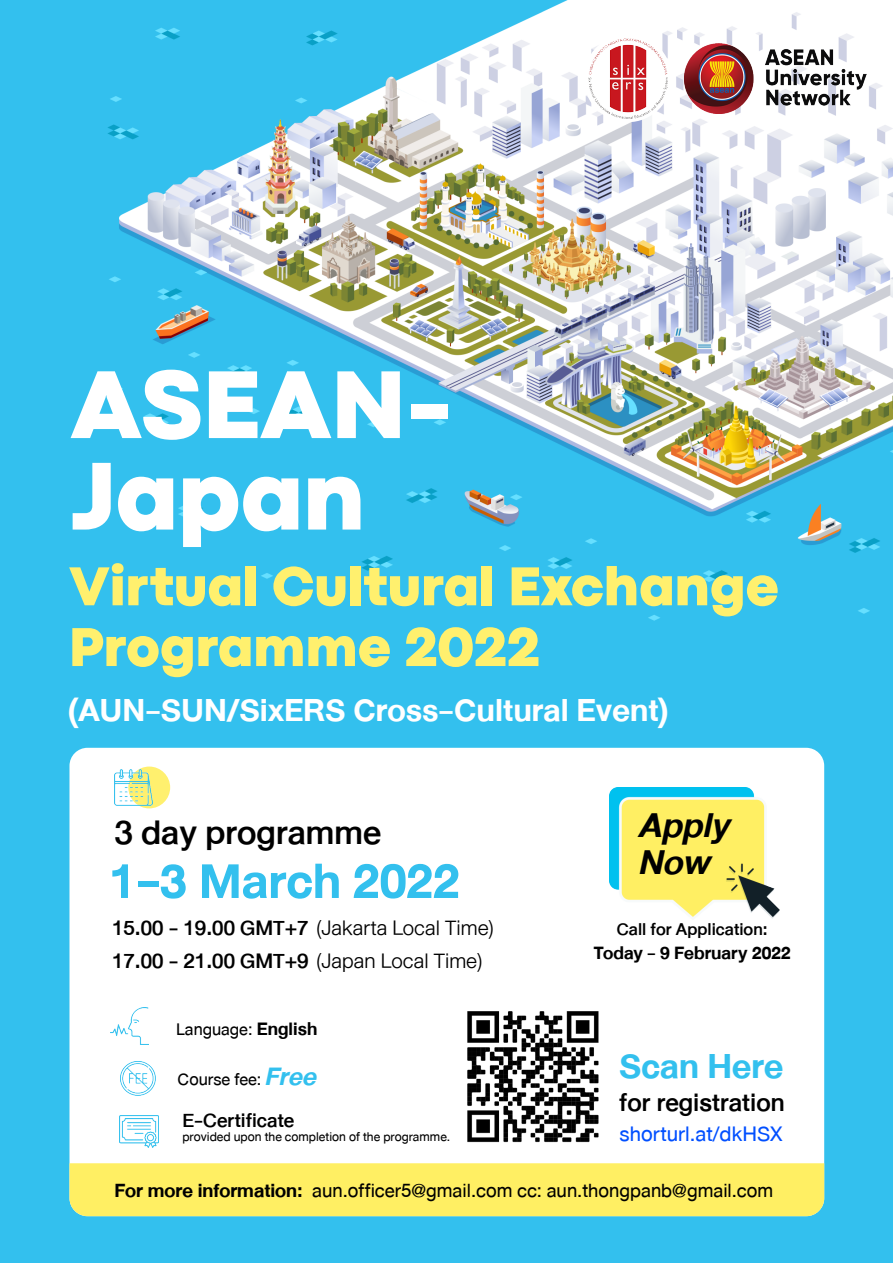
<style>
.page{position:relative;width:893px;height:1263px;background:#33c0ee}
.page>*{position:absolute;margin:0;border:0;box-sizing:border-box;transform-origin:0 0}
.t1{font:800 100.5px/91.5px "Codec Pro";color:#fff}
.t2{font:700 70.2px "DB Heavent";color:#33c0ee}
.t3{font:800 57.15px/60.8px "Codec Pro";color:#fff06e}
.t4{font:700 49.5px "DB Heavent";color:#33c0ee}
.t5{font:italic 700 49.05px/36.8px "DB Heavent";color:#000}
.t6{font:500 48.6px "DB Heavent";color:#000}
.t7{font:700 45.45px "DB Heavent";color:#fff}
.t8{font:500 36px "DB Heavent";color:#000}
.t9{font:300 30px "DB Heaventt";color:#000}
.t10{font:500 30px "DB Heavent";color:#000}
.t11{font:30px "DB Heavent";color:#004fff}
.t12{font:500 28.05px "DB Heavent";color:#000}
.t13{font:27.3px "DB Heavent";color:#000}
.t14{font:700 25.5px "DB Heavent";color:#000}
.t15{font:500 24.45px "DB Heavent";color:#000}
.t16{font:24px "DB Heavent";color:#000}
.t17{font:18px "DB Heavent";color:#000}
.s1{font-family:"DB Heavent";font-weight:500}
.s2{font-family:"DB Heaventt";font-weight:300}
.s3{font-weight:700;font-size:25.65px}
.s4{font-weight:700;font-style:italic;font-size:36px;color:#33c0ee}
.s5{font-weight:700}
</style>
<div class="page">
<img style="left:69px;top:748px;width:755px;height:415px">
<img style="left:76px;top:0;width:817px;height:638px">
<img style="left:446px;top:993px;width:174px;height:170px">
<div style="left:69px;top:1163px;width:755px;height:53px;background:#ffef63"></div>
<img style="left:684px;top:43px;width:183px;height:70px">
<div style="left:584px;top:34px;width:88px;height:88px;background:#fff;border-radius:50%"></div>
<img style="left:588px;top:38px;width:80px;height:80px">
<div style="left:128px;top:766px;width:42px;height:42px;background:#fff06e;border-radius:50%"></div>
<img style="left:115px;top:769px;width:37px;height:37px">
<img style="left:120px;top:1116px;width:38px;height:31px">
<img style="left:121px;top:1061px;width:35px;height:35px">
<img style="left:111px;top:1007px;width:37px;height:38px">
<img style="left:609px;top:787px;width:170px;height:132px">
<h1 class="t1" style="left:70px;top:358px;width:384px">ASEAN-<br>Japan</h1>
<h3 class="t3" style="left:69px;top:555px;width:711px">Virtual Cultural Exchange<br>Programme 2022</h3>
<h3 class="t7" style="left:68px;top:683px;width:602px">(AUN-SUN/SixERS Cross-Cultural Event)</h3>
<h3 class="t6" style="left:115px;top:805px;width:268px">3 day programme</h3>
<h2 class="t2" style="left:110px;top:840px;width:352px">1-3 March 2022</h2>
<p class="t9" style="left:112px;top:911px;width:383px"><span class="s1">15.00 - 19.00 GMT+7</span> (Jakarta Local Time)</p>
<p class="t10" style="left:112px;top:944px;width:372px">17.00 - 21.00 GMT+9 <span class="s2">(Japan Local Time)</span></p>
<p class="t16" style="left:176px;top:1016px;width:143px">Language: <span class="s3">English</span></p>
<p class="t16" style="left:178px;top:1066px;width:141px">Course fee: <span class="s4">Free</span></p>
<p class="t12" style="left:182px;top:1105px;width:114px">E-Certificate</p>
<p class="t17" style="left:182px;top:1127px;width:269px">provided upon the completion of the programme.</p>
<h3 class="t5" style="left:640px;top:807px;width:93px">Apply<br>Now</h3>
<p class="t15" style="left:617px;top:916px;width:152px">Call for Application:</p>
<p class="t14" style="left:594px;top:938px;width:198px">Today - 9 February 2022</p>
<h3 class="t4" style="left:619px;top:1037px;width:166px">Scan Here</h3>
<h3 class="t8" style="left:619px;top:1082px;width:167px">for registration</h3>
<p class="t11" style="left:619px;top:1118px;width:165px">shorturl.at/dkHSX</p>
<p class="t13" style="left:115px;top:1176px;width:660px"><span class="s5">For more information:</span> aun.officer5@gmail.com cc: aun.thongpanb@gmail.com</p>
</div>
